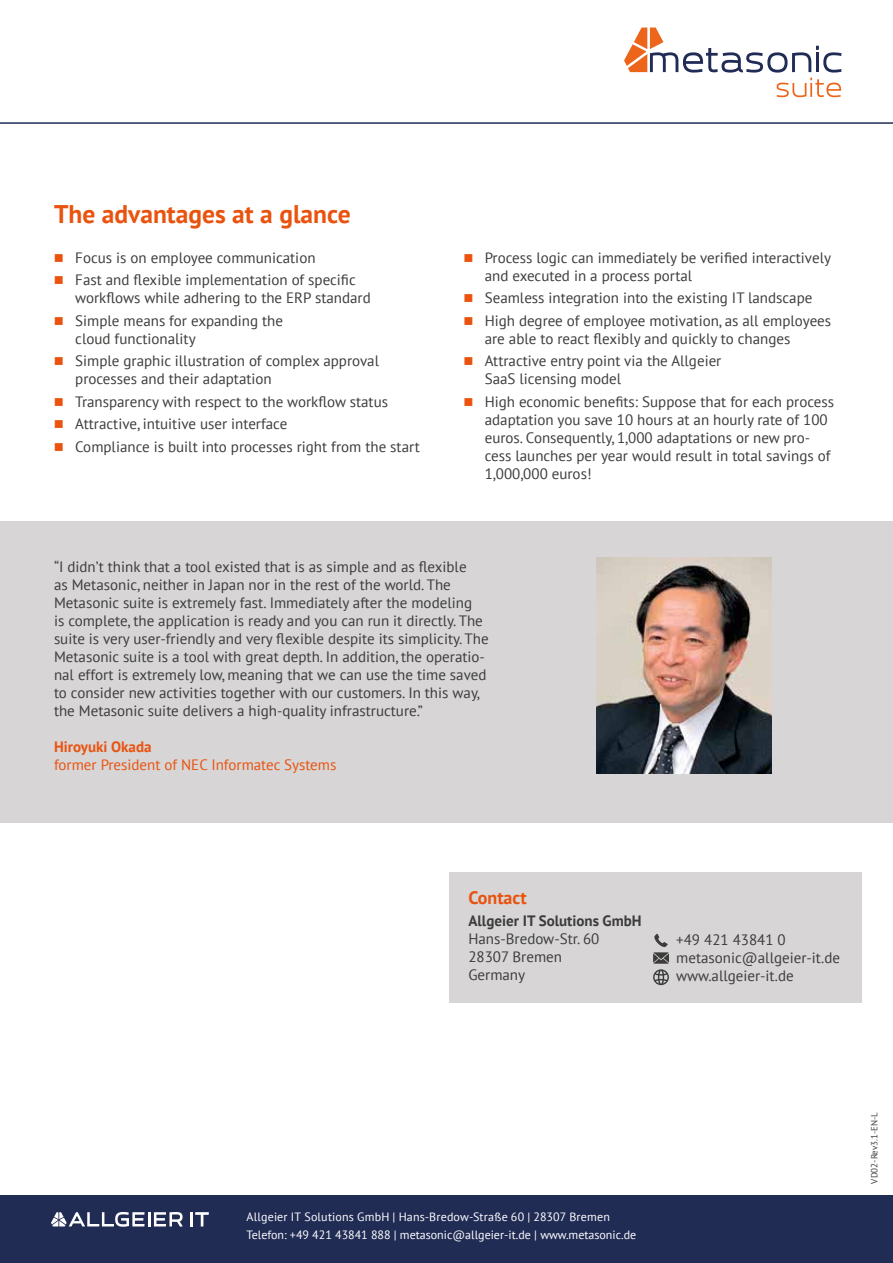
<style>
.page{position:relative;width:893px;height:1263px;background:#fff}
.page>*{position:absolute;margin:0;border:0;box-sizing:border-box;transform-origin:0 0}
.t1{font:700 25.5px "PT Sans";color:#e9530e}
.t2{font:700 18px "PT Sans";color:#e9530e}
.t3{font:15px/18px "PT Sans";color:#3c3c3b}
.t4{font:15px "PT Sans";color:#e9530e}
.t5{font:700 15px "PT Sans";color:#3c3c3b}
.t6{font:700 15px "PT Sans";color:#e9530e}
.t7{font:12px/18px "PT Sans";color:#fff}
.t8{font:9px "PT Sans";color:#3c3c3b}
</style>
<div class="page">
<div style="left:0;top:1195px;width:893px;height:68px;background:#212c55"></div>
<div style="left:0;top:521px;width:893px;height:301px;background:#d7d5d6"></div>
<img style="left:596px;top:557px;width:176px;height:216px">
<div style="left:449px;top:872px;width:413px;height:131px;background:#d7d5d6"></div>
<svg style="left:653px;top:934px;width:16px;height:51px"></svg>
<svg style="left:624px;top:28px;width:217px;height:69px"></svg>
<hr style="left:190px;top:1212px;width:3px;height:14px;background:#fff">
<svg style="left:195px;top:1212px;width:14px;height:14px"></svg>
<hr style="left:148px;top:1212px;width:3px;height:14px;background:#fff">
<svg style="left:154px;top:1212px;width:29px;height:15px"></svg>
<svg style="left:51px;top:1212px;width:94px;height:15px"></svg>
<hr style="left:0;top:122px;width:893px;height:2px;background:#212c55">
<h1 class="t1" style="left:54px;top:197px;width:298px">The advantages at a glance</h1>
<p class="t3" style="left:75px;top:246px;width:282px;line-height:22.5px">Focus is on employee communication<br>Fast and flexible implementation of specific</p>
<p class="t3" style="left:75px;top:286px;width:297px;line-height:22.5px">workflows while adhering to the ERP standard<br>Simple means for expanding the</p>
<p class="t3" style="left:75px;top:327px;width:305px;line-height:22.5px">cloud functionality<br>Simple graphic illustration of complex approval</p>
<p class="t3" style="left:75px;top:367px;width:346px;line-height:22.5px">processes and their adaptation<br>Transparency with respect to the workflow status Attractive, intuitive user interface<br>Compliance is built into processes right from the start</p>
<p class="t3" style="left:485px;top:248px;width:348px">Process logic can immediately be verified interactively and executed in a process portal</p>
<p class="t3" style="left:485px;top:286px;width:348px;line-height:22.5px">Seamless integration into the existing IT landscape<br>High degree of employee motivation, as all employees</p>
<p class="t3" style="left:485px;top:327px;width:307px;line-height:22.5px">are able to react flexibly and quickly to changes<br>Attractive entry point via the Allgeier</p>
<p class="t3" style="left:485px;top:367px;width:351px;line-height:22.5px">SaaS licensing model<br>High economic benefits: Suppose that for each process</p>
<p class="t3" style="left:485px;top:410px;width:347px">adaptation you save 10 hours at an hourly rate of 100 euros. Consequently, 1,000 adaptations or new pro&shy;cess launches per year would result in total savings of 1,000,000 euros!</p>
<p class="t3" style="left:54px;top:557px;width:436px">“I didn’t think that a tool existed that is as simple and as flexible<br>as Metasonic, neither in Japan nor in the rest of the world. The Metasonic suite is extremely fast. Immediately after the modeling<br>is complete, the application is ready and you can run it directly. The suite is very user-friendly and very flexible despite its simplicity. The Metasonic suite is a tool with great depth. In addition, the operatio&shy;nal effort is extremely low, meaning that we can use the time saved to consider new activities together with our customers. In this way, the Metasonic suite delivers a high-quality infrastructure.”</p>
<p class="t6" style="left:54px;top:736px;width:99px">Hiroyuki Okada</p>
<p class="t4" style="left:54px;top:755px;width:284px">former President of NEC Informatec Systems</p>
<p class="t2" style="left:468px;top:885px;width:60px">Contact</p>
<p class="t5" style="left:468px;top:911px;width:175px">Allgeier IT Solutions GmbH</p>
<p class="t3" style="left:468px;top:930px;width:132px">Hans-Bredow-Str. 60<br>28307 Bremen<br>Germany</p>
<p class="t3" style="left:676px;top:930px;width:165px">+49 421 43841 0 metasonic@allgeier-it.de www.allgeier-it.de</p>
<p class="t7" style="left:247px;top:1207px;width:391px">Allgeier IT Solutions GmbH | Hans-Bredow-Straße 60 | 28307 Bremen<br>Telefon: +49 421 43841 888 | metasonic@allgeier-it.de | www.metasonic.de</p>
<p class="t8" style="left:869px;top:1183px;width:73px;rotate:-90deg">VD02-Rev3.1-EN-L</p>
</div>
